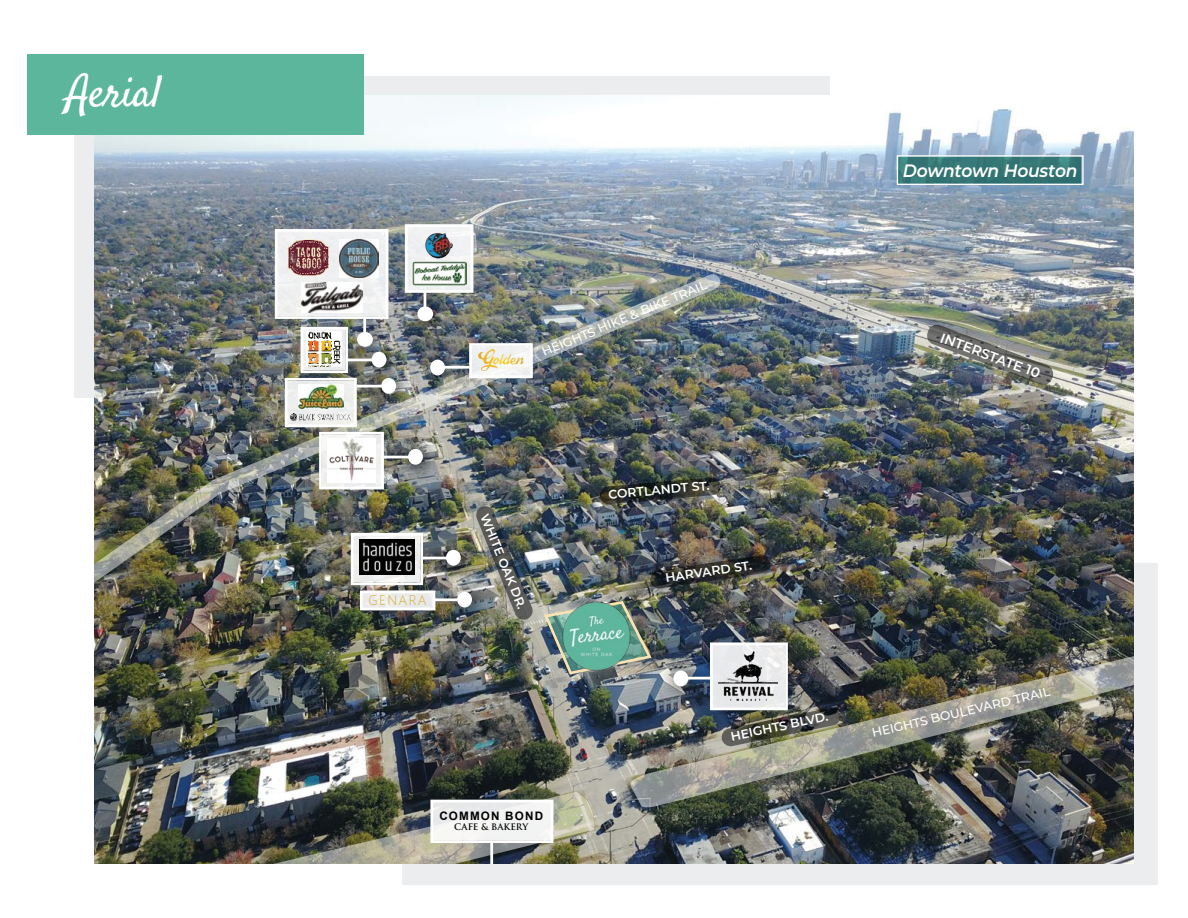
<style>
.page{position:relative;width:1188px;height:918px;background:#fff}
.page>*{position:absolute;margin:0;border:0;box-sizing:border-box;transform-origin:0 0}
.t1{font:45px "Satisfy";letter-spacing:-.025em;color:#fff}
.t2{font:italic 600 18px "Montserrat";letter-spacing:-.01em;color:#fff;scale:.95 1}
.t3{font:600 13.8px "Montserrat";color:#fff}
.t4{font:300 13.8px "Segoe UI";letter-spacing:.1em;color:#d4af35}
.t5{font:600 12.45px "Montserrat";color:#fff}
.t6{font:500 12.45px "Montserrat";color:#fff}
.t7{font:700 11.7px "Arial";letter-spacing:.1em;color:#010101}
.t8{font:600 8.7px "Trajan Pro 3";color:#010101}
</style>
<div class="page">
<div style="left:74px;top:76px;width:756px;height:321px;background:#ebedef"></div>
<div style="left:402px;top:564px;width:756px;height:321px;background:#ebedef"></div>
<img style="left:94px;top:96px;width:1040px;height:768px">
<svg style="left:544px;top:601px;width:108px;height:74px"></svg>
<svg style="left:495px;top:595px;width:38px;height:25px"></svg>
<svg style="left:720px;top:556px;width:50px;height:32px;background:#43443b"></svg>
<img style="left:927px;top:325px;width:126px;height:60px">
<svg style="left:899px;top:157px;width:182px;height:26px;background:#347675"></svg>
<div style="left:897px;top:155px;width:187px;height:30px;border:1px solid #fff"></div>
<svg style="left:275px;top:229px;width:113px;height:45px"></svg>
<div style="left:278px;top:232px;width:108px;height:84px;background:#eff0f1"></div>
<svg style="left:405px;top:224px;width:68px;height:50px"></svg>
<div style="left:408px;top:227px;width:63px;height:63px;background:#f0f1f3"></div>
<img style="left:287px;top:239px;width:43px;height:35px">
<img style="left:340px;top:239px;width:38px;height:35px">
<img style="left:630px;top:648px;width:504px;height:159px">
<img style="left:710px;top:642px;width:131px;height:104px">
<div style="left:713px;top:645px;width:72px;height:62px;background:#e8e9eb"></div>
<img style="left:719px;top:652px;width:59px;height:49px">
<img style="left:168px;top:792px;width:426px;height:72px">
<div style="left:433px;top:802px;width:118px;height:38px;background:#f2f3f3"></div>
<img style="left:425px;top:233px;width:28px;height:26px">
<img style="left:412px;top:262px;width:54px;height:12px">
<img style="left:94px;top:274px;width:626px;height:321px">
<img style="left:384px;top:431px;width:62px;height:57px">
<div style="left:408px;top:449px;width:15px;height:16px;background:#fff;border-radius:50%"></div>
<hr style="left:384px;top:456px;width:25px;height:2px;background:#fff">
<img style="left:285px;top:327px;width:99px;height:162px">
<div style="left:322px;top:435px;width:59px;height:52px;background:linear-gradient(to right,#f3f3f0,#ebedee)"></div>
<img style="left:327px;top:439px;width:49px;height:44px">
<img style="left:403px;top:531px;width:81px;height:42px">
<div style="left:446px;top:550px;width:15px;height:16px;background:#fff;border-radius:50%"></div>
<hr style="left:421px;top:557px;width:26px;height:2px;background:#fff">
<img style="left:412px;top:341px;width:81px;height:58px">
<div style="left:430px;top:360px;width:15px;height:15px;background:#fff;border-radius:50%"></div>
<hr style="left:445px;top:366px;width:25px;height:3px;background:#fff">
<svg style="left:469px;top:343px;width:64px;height:35px"></svg>
<div style="left:472px;top:346px;width:58px;height:29px;background:#f0f1f3"></div>
<img style="left:479px;top:349px;width:45px;height:22px">
<img style="left:555px;top:595px;width:83px;height:82px">
<img style="left:302px;top:283px;width:60px;height:30px">
<img style="left:307px;top:332px;width:34px;height:34px">
<img style="left:414px;top:573px;width:81px;height:58px">
<div style="left:457px;top:592px;width:15px;height:15px;background:#fff;border-radius:50%"></div>
<hr style="left:433px;top:598px;width:25px;height:3px;background:#fff">
<img style="left:351px;top:533px;width:84px;height:77px">
<div style="left:363px;top:593px;width:70px;height:15px;background:#eaeaeb"></div>
<div style="left:27px;top:54px;width:337px;height:81px;background:#5bb69c"></div>
<h1 class="t1" style="left:66px;top:64px;width:98px">Aerial</h1>
<p class="t6" style="left:539px;top:345px;width:179px;rotate:-23deg">HEIGHTS HIKE &amp; BIKE TRAIL</p>
<p class="t4" style="left:369px;top:588px;width:59px">GENARA</p>
<p class="t5" style="left:493px;top:511px;width:103px;rotate:68deg">WHITE OAK DR.</p>
<p class="t7" style="left:439px;top:807px;width:105px">COMMON BOND</p>
<p class="t8" style="left:454px;top:821px;width:75px">CAFE &amp; BAKERY</p>
<p class="t5" style="left:608px;top:486px;width:103px;rotate:-5deg">CORTLANDT ST.</p>
<p class="t5" style="left:664px;top:569px;width:89px;rotate:-8deg">HARVARD ST.</p>
<p class="t5" style="left:729px;top:728px;width:100px;rotate:-12deg">HEIGHTS BLVD.</p>
<h2 class="t2" style="left:903px;top:158px;width:185px">Downtown Houston</h2>
<p class="t3" style="left:944px;top:328px;width:107px;rotate:20deg">INTERSTATE 10</p>
<p class="t6" style="left:870px;top:724px;width:184px;rotate:-13deg">HEIGHTS BOULEVARD TRAIL</p>
</div>
